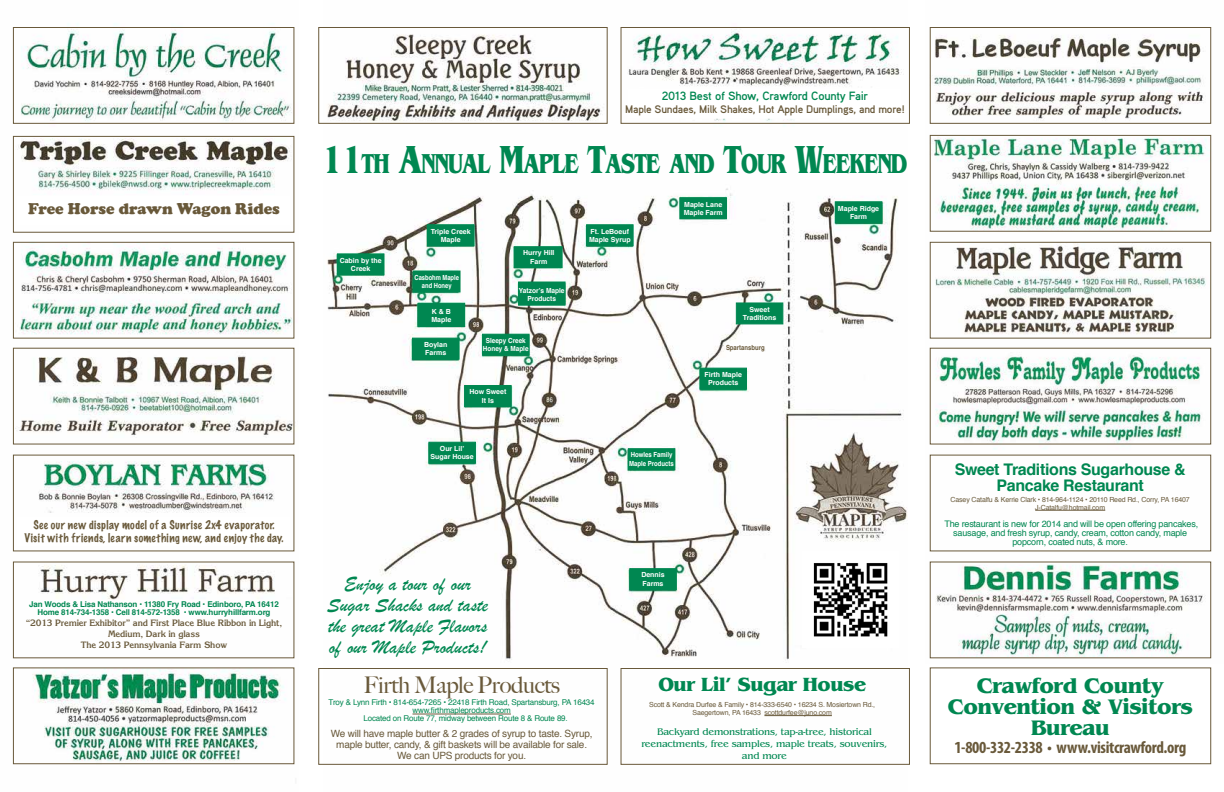
<style>
.page{position:relative;width:1224px;height:792px;background:#fff}
.page>*{position:absolute;margin:0;border:0;box-sizing:border-box;transform-origin:0 0}
.t1{font:700 28.7px "Benguiat";letter-spacing:-.045em;color:#008751;scale:.75 1}
.t2{font:500 23px "Big Caslon";letter-spacing:-.02em;color:#69593a}
.t3{font:700 22px/21px "Benguiat";letter-spacing:-.02em;color:#008751;text-align:center}
.t4{font:20px/21px "Brush Script";color:#008751;text-align:center}
.t5{font:700 20px "Benguiat";letter-spacing:-.02em;color:#008751}
.t6{font:700 condensed 17px "Myriad Pro";letter-spacing:-.02em;color:#69593a}
.t7{font:700 16px/16px "Helvetica";letter-spacing:-.02em;color:#008751;text-align:center}
.t8{font:900 16px "Cooper";color:#69593a}
.t9{font:700 12px "Aaux Pro OT";letter-spacing:-.02em;color:#008751}
.t10{font:100 11px/13.2px "Marker Felt";letter-spacing:.04em;color:#69593a;text-align:center}
.t11{font:700 11px "Aaux Pro OT";letter-spacing:-.02em;color:#69593a}
.t12{font:10px/11px "Helvetica";letter-spacing:-.02em;color:#69593a;text-align:center}
.t13{font:10px/12px "Benguiat";letter-spacing:-.02em;color:#008751;text-align:center}
.t14{font:9px/9px "Helvetica";letter-spacing:-.02em;color:#008751;text-align:center}
.t15{font:700 9px/11px "Korinna";letter-spacing:-.02em;color:#69593a;text-align:center}
.t16{font:8px "Helvetica";letter-spacing:-.02em;color:#008751}
.t17{font:700 8px/8px "Helvetica";letter-spacing:-.02em;color:#008751;text-align:center}
.t18{font:700 7px/8.4px "Helvetica";color:#fff;text-align:center}
.t19{font:7px/8px "Helvetica";letter-spacing:-.02em;color:#69593a;text-align:center}
.t20{font:700 7px/8.4px "Helvetica";color:#fff;scale:.86 1}
.t21{font:700 7px/8.4px "Helvetica";color:#fff;text-align:center;scale:.91 1}
.t22{font:700 7px/8.4px "Helvetica";color:#fff;text-align:center;scale:.94 1}
.t23{font:700 7px/8.4px "Helvetica";color:#fff;text-align:center;scale:.83 1}
.t24{font:700 7px "Helvetica";color:#69593a;scale:.85 1}
.s1{font-size:41px}
</style>
<div class="page">
<img style="left:327px;top:27px;width:581px;height:738px">
<img style="left:12px;top:27px;width:283px;height:738px">
<img style="left:929px;top:27px;width:283px;height:632px">
<div style="left:13px;top:27px;width:281px;height:97px;border:1px solid #69593a"></div>
<div style="left:13px;top:136px;width:281px;height:97px;border:1px solid #69593a"></div>
<div style="left:13px;top:242px;width:281px;height:97px;border:1px solid #69593a"></div>
<div style="left:13px;top:348px;width:281px;height:97px;border:1px solid #69593a"></div>
<div style="left:13px;top:667px;width:281px;height:97px;border:1px solid #69593a"></div>
<div style="left:318px;top:27px;width:290px;height:97px;border:1px solid #69593a"></div>
<div style="left:621px;top:27px;width:289px;height:97px;border:1px solid #69593a"></div>
<div style="left:930px;top:27px;width:281px;height:97px;border:1px solid #69593a"></div>
<div style="left:930px;top:135px;width:281px;height:97px;border:1px solid #69593a"></div>
<div style="left:930px;top:242px;width:281px;height:97px;border:1px solid #69593a"></div>
<div style="left:930px;top:348px;width:281px;height:97px;border:1px solid #69593a"></div>
<div style="left:930px;top:667px;width:281px;height:97px;border:1px solid #69593a"></div>
<div style="left:318px;top:668px;width:290px;height:97px;border:1px solid #69593a"></div>
<div style="left:621px;top:668px;width:289px;height:97px;border:1px solid #69593a"></div>
<hr style="left:1035px;top:510px;width:70px;height:1px;background:#69593a">
<hr style="left:412px;top:714px;width:99px;height:1px;background:#69593a">
<hr style="left:764px;top:715px;width:68px;height:1px;background:#69593a">
<div style="left:337px;top:253px;width:47px;height:22px;background:#008751;border:1px solid #008751"></div>
<div style="left:427px;top:224px;width:47px;height:22px;background:#008751;border:1px solid #008751"></div>
<div style="left:413px;top:271px;width:48px;height:21px;background:#008751"></div>
<div style="left:418px;top:303px;width:47px;height:24px;background:#008751"></div>
<div style="left:412px;top:338px;width:48px;height:22px;background:#008751"></div>
<div style="left:464px;top:385px;width:48px;height:22px;background:#008751"></div>
<div style="left:482px;top:334px;width:48px;height:22px;background:#008751"></div>
<div style="left:514px;top:246px;width:49px;height:22px;background:#008751;border:1px solid #008751"></div>
<div style="left:518px;top:282px;width:48px;height:24px;background:#008751;border:1px solid #008751"></div>
<div style="left:586px;top:224px;width:48px;height:22px;background:#008751;border:1px solid #008751"></div>
<div style="left:680px;top:197px;width:47px;height:22px;background:#008751;border:1px solid #008751"></div>
<div style="left:835px;top:201px;width:47px;height:22px;background:#008751;border:1px solid #008751"></div>
<div style="left:736px;top:302px;width:47px;height:22px;background:#008751;border:1px solid #008751"></div>
<div style="left:699px;top:368px;width:48px;height:22px;background:#008751"></div>
<div style="left:428px;top:442px;width:48px;height:22px;background:#008751;border:1px solid #008751"></div>
<div style="left:628px;top:448px;width:47px;height:22px;background:#008751;border:1px solid #008751"></div>
<div style="left:629px;top:568px;width:48px;height:22px;background:#008751;border:1px solid #008751"></div>
<div style="left:16px;top:195px;width:275px;height:31px;background:#fff"></div>
<div style="left:16px;top:516px;width:275px;height:31px;background:#fff"></div>
<div style="left:627px;top:88px;width:275px;height:31px;background:#fff"></div>
<img style="left:802px;top:551px;width:97px;height:97px">
<h3 class="t8" style="left:28px;top:199px;width:253px">Free Horse drawn Wagon Rides</h3>
<h3 class="t10" style="left:24px;top:518px;width:261px">See our new display model of a Sunrise 2x4 evaporator.<br>Visit with friends, learn something new, and enjoy the day.</h3>
<p class="t17" style="left:29px;top:600px;width:251px">Jan Woods &amp; Lisa Nathanson • 11380 Fry Road • Edinboro, PA 16412<br>Home 814-734-1358 • Cell 814-572-1358 • www.hurryhillfarm.org</p>
<p class="t15" style="left:26px;top:617px;width:258px">“2013 Premier Exhibitor” and First Place Blue Ribbon in Light,<br>Medium, Dark in glass<br>The 2013 Pennsylvania Farm Show</p>
<h3 class="t9" style="left:662px;top:88px;width:208px">2013 Best of Show, Crawford County Fair</h3>
<h3 class="t11" style="left:625px;top:102px;width:281px">Maple Sundaes, Milk Shakes, Hot Apple Dumplings, and more!</h3>
<h1 class="t1" style="left:321px;top:147px;width:783px"><span class="s1">11</span>TH <span class="s1">A</span>NNUAL <span class="s1">M</span>APLE <span class="s1">T</span>ASTE AND <span class="s1">T</span>OUR <span class="s1">W</span>EEKEND</h1>
<p class="t18" style="left:340px;top:256px;width:44px">Cabin by the<br>Creek</p>
<p class="t18" style="left:431px;top:227px;width:42px">Triple Creek<br>Maple</p>
<p class="t23" style="left:414px;top:273px;width:55px">Casbohm Maple and Honey</p>
<p class="t18" style="left:431px;top:307px;width:21px;text-align:left">K &amp; B<br>Maple</p>
<p class="t18" style="left:424px;top:340px;width:25px;text-align:left">Boylan<br>Farms</p>
<p class="t18" style="left:469px;top:388px;width:38px">How Sweet<br>It Is</p>
<p class="t18" style="left:523px;top:249px;width:33px">Hurry Hill<br>Farm</p>
<p class="t22" style="left:519px;top:286px;width:50px">Yatzor’s Maple<br>Products</p>
<p class="t21" style="left:483px;top:336px;width:52px">Sleepy Creek<br>Honey &amp; Maple</p>
<p class="t18" style="left:589px;top:227px;width:43px;text-align:left">Ft. LeBoeuf<br>Maple Syrup</p>
<p class="t18" style="left:684px;top:200px;width:40px;text-align:left">Maple Lane<br>Maple Farm</p>
<p class="t18" style="left:838px;top:204px;width:43px">Maple Ridge<br>Farm</p>
<p class="t18" style="left:743px;top:305px;width:35px">Sweet<br>Traditions</p>
<p class="t24" style="left:726px;top:342px;width:47px">Spartansburg</p>
<p class="t18" style="left:705px;top:370px;width:39px">Firth Maple<br>Products</p>
<p class="t18" style="left:431px;top:444px;width:45px">Our Lil’<br>Sugar House</p>
<p class="t20" style="left:629px;top:451px;width:54px">Howles Family<br>Maple Products</p>
<h3 class="t4" style="left:327px;top:574px;width:162px">Enjoy a tour of our<br>Sugar Shacks and taste the great Maple Flavors of our Maple Products!</h3>
<p class="t18" style="left:641px;top:571px;width:25px;text-align:left">Dennis<br>Farms</p>
<h2 class="t2" style="left:364px;top:671px;width:198px">Firth Maple Products</h2>
<p class="t16" style="left:329px;top:696px;width:268px">Troy &amp; Lynn Firth • 814-654-7265 • 22418 Firth Road, Spartansburg, PA 16434</p>
<p class="t16" style="left:412px;top:704px;width:100px">www.firthmapleproducts.com</p>
<p class="t16" style="left:363px;top:712px;width:206px">Located on Route 77, midway between Route 8 &amp; Route 89.</p>
<h3 class="t12" style="left:331px;top:728px;width:263px">We will have maple butter &amp; 2 grades of syrup to taste. Syrup, maple butter, candy, &amp; gift baskets will be available for sale.<br>We can UPS products for you.</h3>
<h3 class="t5" style="left:658px;top:673px;width:209px">Our Lil’ Sugar House</h3>
<p class="t19" style="left:649px;top:701px;width:228px">Scott &amp; Kendra Durfee &amp; Family • 814-333-6540 • 16234 S. Mosiertown Rd.,<br>Saegertown, PA 16433 scottdurfee@juno.com</p>
<h3 class="t13" style="left:641px;top:726px;width:248px">Backyard demonstrations, tap-a-tree, historical reenactments, free samples, maple treats, souvenirs, and more</h3>
<h3 class="t7" style="left:955px;top:461px;width:233px">Sweet Traditions Sugarhouse &amp;<br>Pancake Restaurant</h3>
<p class="t19" style="left:951px;top:495px;width:241px">Casey Catalfu &amp; Kerrie Clark • 814-964-1124 • 20110 Reed Rd., Corry, PA 16407<br>J-Catalfu@hotmail.com</p>
<p class="t14" style="left:944px;top:519px;width:255px">The restaurant is new for 2014 and will be open offering pancakes, sausage, and fresh syrup, candy, cream, cotton candy, maple popcorn, coated nuts, &amp; more.</p>
<h3 class="t3" style="left:948px;top:675px;width:246px">Crawford County<br>Convention &amp; Visitors<br>Bureau</h3>
<h3 class="t6" style="left:954px;top:736px;width:234px">1-800-332-2338 • www.visitcrawford.org</h3>
</div>
